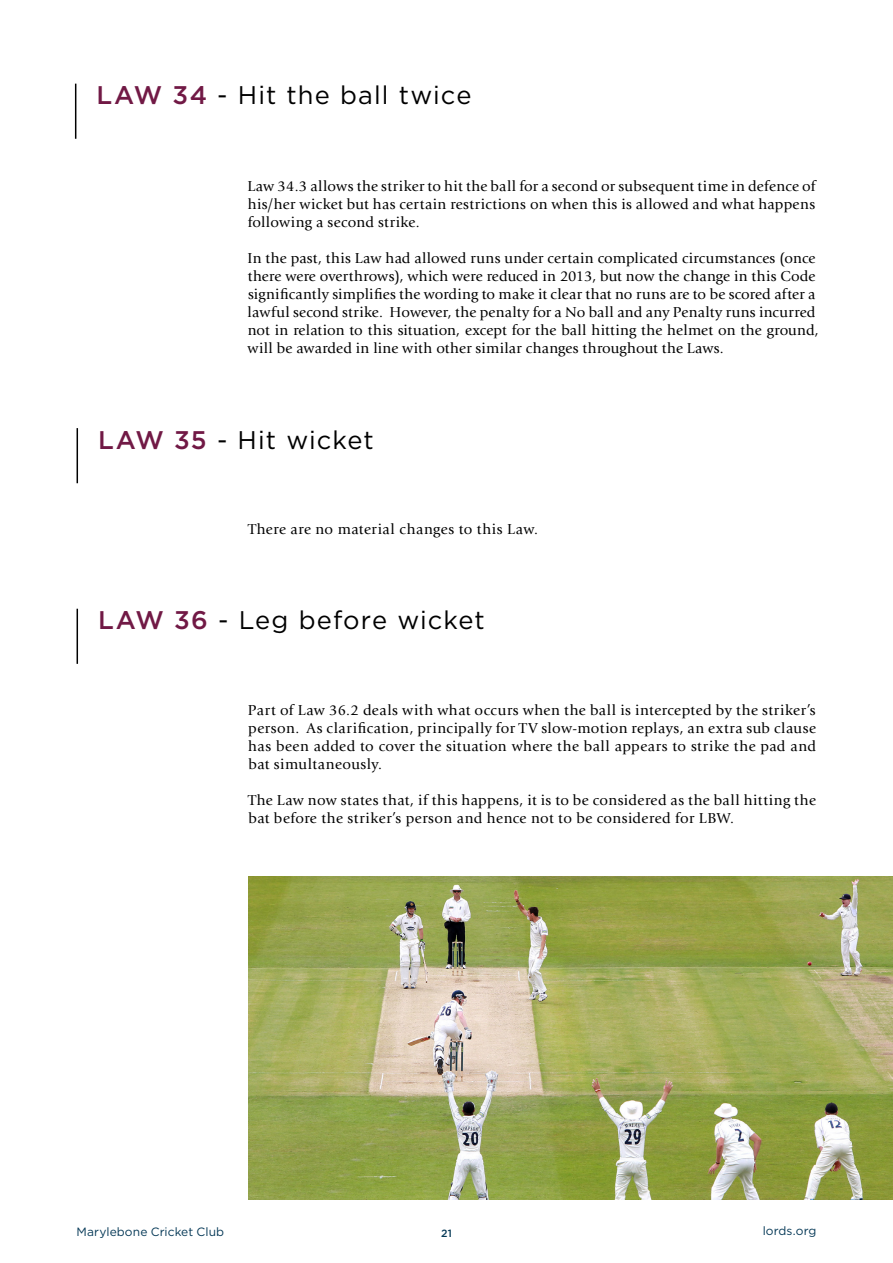
<style>
.page{position:relative;width:893px;height:1263px;background:#fff}
.page>*{position:absolute;margin:0;border:0;box-sizing:border-box;transform-origin:0 0}
.t1{font:25.5px "Gotham";letter-spacing:.04em;color:#000}
.t2{font:15px/18px "Giovanni Std";letter-spacing:.02em;color:#000;text-align:justify}
.t3{font:12px "Gotham";letter-spacing:.005em;color:#063957}
.t4{font:500 10.5px "Gotham";color:#063957}
.s1{font-weight:500;color:#711945}
</style>
<div class="page">
<hr style="left:75px;top:84px;width:1px;height:55px;background:#000">
<hr style="left:77px;top:428px;width:1px;height:55px;background:#000">
<hr style="left:77px;top:609px;width:1px;height:55px;background:#000">
<img style="left:248px;top:876px;width:645px;height:323px">
<h1 class="t1" style="left:97px;top:79px;width:376px"><span class="s1">LAW 34</span> - Hit the ball twice</h1>
<p class="t2" style="left:247px;top:178px;width:570px">Law 34.3 allows the striker to hit the ball for a second or subsequent time in defence of his/her wicket but has certain restrictions on when this is allowed and what happens following a second strike.</p>
<p class="t2" style="left:247px;top:250px;width:573px;text-align:left">In the past, this Law had allowed runs under certain complicated circumstances (once there were overthrows), which were reduced in 2013, but now the change in this Code significantly simplifies the wording to make it clear that no runs are to be scored after a lawful second strike. However, the penalty for a No ball and any Penalty runs incurred not in relation to this situation, except for the ball hitting the helmet on the ground, will be awarded in line with other similar changes throughout the Laws.</p>
<h1 class="t1" style="left:98px;top:423px;width:277px"><span class="s1">LAW 35</span> - Hit wicket</h1>
<p class="t2" style="left:248px;top:520px;width:291px">There are no material changes to this Law.</p>
<h1 class="t1" style="left:98px;top:604px;width:388px"><span class="s1">LAW 36</span> - Leg before wicket</h1>
<p class="t2" style="left:248px;top:701px;width:570px">Part of Law 36.2 deals with what occurs when the ball is intercepted by the striker’s person. As clarification, principally for TV slow-motion replays, an extra sub clause has been added to cover the situation where the ball appears to strike the pad and bat simultaneously.</p>
<p class="t2" style="left:248px;top:791px;width:569px">The Law now states that, if this happens, it is to be considered as the ball hitting the bat before the striker’s person and hence not to be considered for LBW.</p>
<p class="t3" style="left:77px;top:1224px;width:149px">Marylebone Cricket Club</p>
<p class="t4" style="left:441px;top:1227px;width:12px">21</p>
<p class="t3" style="left:763px;top:1223px;width:55px">lords.org</p>
</div>
